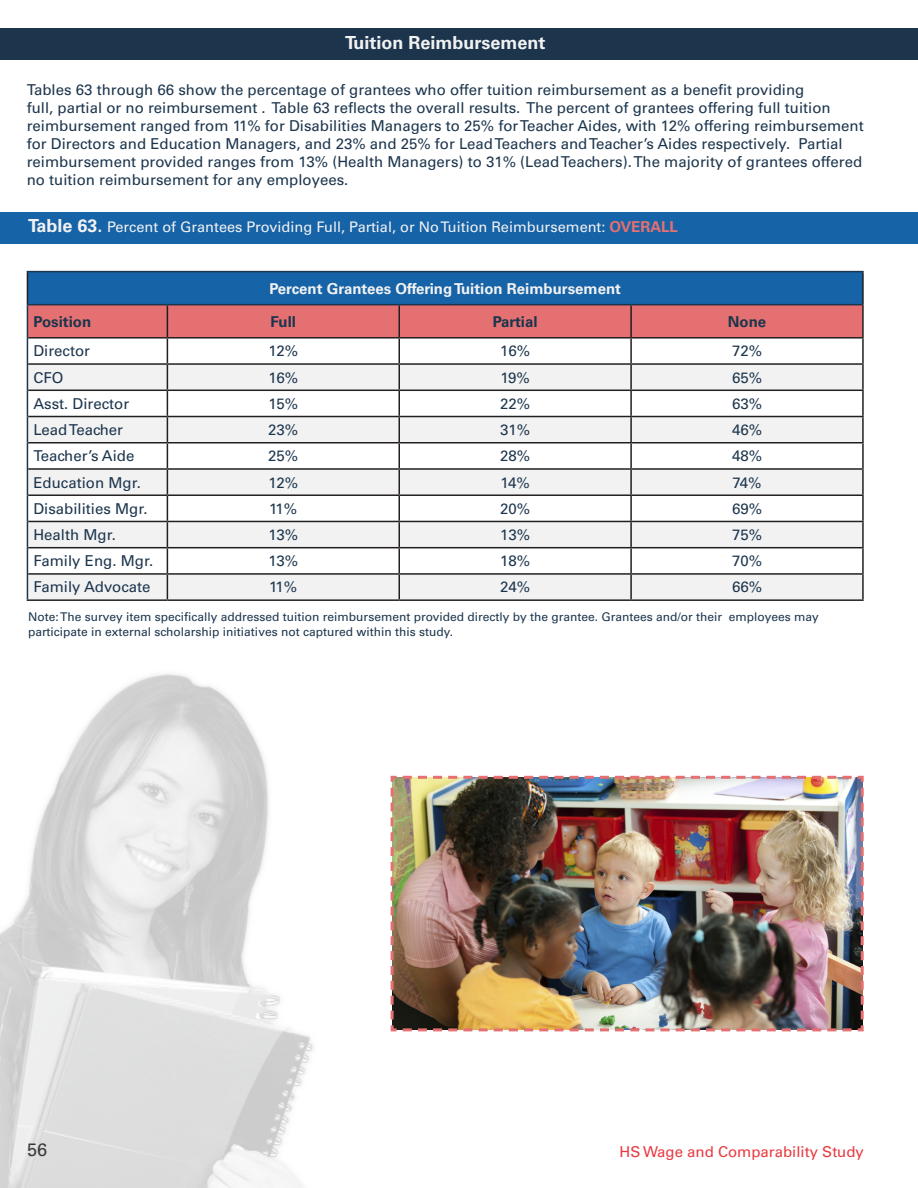
<style>
.page{position:relative;width:918px;height:1188px;background:#fff}
.page>*{position:absolute;margin:0;border:0;box-sizing:border-box;transform-origin:0 0}
.t1{font:700 18px "Univers LT Std";color:#f2f2f2}
.t2{font:18px "Univers LT Std";color:#231f20}
.t3{font:15px/18px "Univers LT Std";color:#1c354d}
.t4{font:700 15px "Univers LT Std";color:#f2f2f2}
.t5{font:15px "Univers LT Std";color:#e93940}
.t6{font:700 15px "Univers LT Std";color:#1c354d}
.t7{font:14.55px "Univers LT Std";color:#f2f2f2}
.t8{font:12px/14.4px "Univers LT Std";color:#1c354d}
.s1{font-weight:700;font-size:18px}
.s2{font-weight:700;font-size:15px;color:#e47071}
</style>
<div class="page">
<div style="left:0;top:212px;width:918px;height:32px;background:#1663a7"></div>
<div style="left:0;top:28px;width:918px;height:32px;background:#1c354d"></div>
<div style="left:27px;top:272px;width:836px;height:33px;background:#1663a7"></div>
<hr style="left:862px;top:272px;width:2px;height:33px;background:#231f20">
<hr style="left:862px;top:305px;width:2px;height:32px;background:#231f20">
<hr style="left:631px;top:337px;width:233px;height:2px;background:#231f20">
<hr style="left:862px;top:339px;width:2px;height:24px;background:#231f20">
<hr style="left:631px;top:363px;width:233px;height:2px;background:#231f20">
<hr style="left:862px;top:365px;width:2px;height:25px;background:#231f20">
<hr style="left:631px;top:390px;width:233px;height:1px;background:#231f20">
<hr style="left:862px;top:391px;width:2px;height:25px;background:#231f20">
<hr style="left:631px;top:416px;width:233px;height:1px;background:#231f20">
<hr style="left:862px;top:417px;width:2px;height:25px;background:#231f20">
<hr style="left:631px;top:442px;width:233px;height:2px;background:#231f20">
<hr style="left:862px;top:444px;width:2px;height:24px;background:#231f20">
<hr style="left:631px;top:468px;width:233px;height:2px;background:#231f20">
<hr style="left:862px;top:470px;width:2px;height:24px;background:#231f20">
<hr style="left:631px;top:494px;width:233px;height:2px;background:#231f20">
<hr style="left:862px;top:496px;width:2px;height:25px;background:#231f20">
<hr style="left:631px;top:521px;width:233px;height:1px;background:#231f20">
<hr style="left:862px;top:522px;width:2px;height:25px;background:#231f20">
<hr style="left:631px;top:547px;width:233px;height:1px;background:#231f20">
<hr style="left:862px;top:548px;width:2px;height:25px;background:#231f20">
<hr style="left:631px;top:573px;width:233px;height:2px;background:#231f20">
<hr style="left:862px;top:575px;width:2px;height:24px;background:#231f20">
<hr style="left:27px;top:599px;width:140px;height:2px;background:#231f20">
<hr style="left:167px;top:599px;width:232px;height:2px;background:#231f20">
<hr style="left:399px;top:599px;width:232px;height:2px;background:#231f20">
<hr style="left:631px;top:599px;width:233px;height:2px;background:#231f20">
<svg style="left:27px;top:305px;width:836px;height:294px"></svg>
<hr style="left:27px;top:272px;width:1px;height:32px;background:#231f20">
<hr style="left:27px;top:271px;width:140px;height:1px;background:#1c354d">
<hr style="left:167px;top:271px;width:232px;height:1px;background:#1c354d">
<hr style="left:399px;top:271px;width:232px;height:1px;background:#1c354d">
<hr style="left:631px;top:271px;width:233px;height:1px;background:#1c354d">
<hr style="left:27px;top:304px;width:140px;height:1px;background:#1c354d">
<hr style="left:167px;top:304px;width:232px;height:1px;background:#1c354d">
<hr style="left:399px;top:304px;width:232px;height:1px;background:#1c354d">
<hr style="left:631px;top:304px;width:231px;height:1px;background:#1c354d">
<img style="left:0;top:674px;width:313px;height:514px">
<img style="left:390px;top:775px;width:474px;height:257px">
<p class="t1" style="left:345px;top:32px;width:202px">Tuition Reimbursement</p>
<p class="t3" style="left:27px;top:81px;width:839px">Tables 63 through 66 show the percentage of grantees who offer tuition reimbursement as a benefit providing<br>full, partial or no reimbursement . Table 63 reflects the overall results. The percent of grantees offering full tuition reimbursement ranged from 11% for Disabilities Managers to 25% forTeacher Aides, with 12% offering reimbursement for Directors and Education Managers, and 23% and 25% for LeadTeachers andTeacher’s Aides respectively. Partial reimbursement provided ranges from 13% (Health Managers) to 31% (LeadTeachers).The majority of grantees offered no tuition reimbursement for any employees.</p>
<p class="t7" style="left:28px;top:218px;width:651px"><span class="s1">Table 63.</span> Percent of Grantees Providing Full, Partial, or NoTuition Reimbursement: <span class="s2">OVERALL</span></p>
<p class="t4" style="left:269px;top:280px;width:353px">Percent Grantees Offering Tuition Reimbursement</p>
<p class="t6" style="left:33px;top:313px;width:59px">Position</p>
<p class="t6" style="left:271px;top:313px;width:27px">Full</p>
<p class="t6" style="left:493px;top:313px;width:46px">Partial</p>
<p class="t6" style="left:728px;top:313px;width:40px">None</p>
<p class="t3" style="left:33px;top:342px;width:58px">Director</p>
<p class="t3" style="left:268px;top:342px;width:31px">12%</p>
<p class="t3" style="left:500px;top:342px;width:31px">16%</p>
<p class="t3" style="left:732px;top:342px;width:32px">72%</p>
<p class="t3" style="left:33px;top:368px;width:32px">CFO</p>
<p class="t3" style="left:268px;top:368px;width:31px">16%</p>
<p class="t3" style="left:501px;top:368px;width:31px">19%</p>
<p class="t3" style="left:732px;top:368px;width:32px">65%</p>
<p class="t3" style="left:33px;top:395px;width:97px">Asst. Director</p>
<p class="t3" style="left:268px;top:395px;width:31px">15%</p>
<p class="t3" style="left:500px;top:395px;width:32px">22%</p>
<p class="t3" style="left:732px;top:395px;width:32px">63%</p>
<p class="t3" style="left:33px;top:421px;width:91px">Lead Teacher</p>
<p class="t3" style="left:268px;top:421px;width:32px">23%</p>
<p class="t3" style="left:500px;top:421px;width:32px">31%</p>
<p class="t3" style="left:732px;top:421px;width:32px">46%</p>
<p class="t3" style="left:33px;top:447px;width:102px">Teacher’s Aide</p>
<p class="t3" style="left:268px;top:447px;width:32px">25%</p>
<p class="t3" style="left:500px;top:447px;width:32px">28%</p>
<p class="t3" style="left:732px;top:447px;width:32px">48%</p>
<p class="t3" style="left:33px;top:473px;width:109px">Education Mgr.</p>
<p class="t3" style="left:268px;top:473px;width:31px">12%</p>
<p class="t3" style="left:500px;top:473px;width:31px">14%</p>
<p class="t3" style="left:732px;top:473px;width:31px">74%</p>
<p class="t3" style="left:33px;top:500px;width:116px">Disabilities Mgr.</p>
<p class="t3" style="left:269px;top:500px;width:29px">11%</p>
<p class="t3" style="left:500px;top:500px;width:32px">20%</p>
<p class="t3" style="left:732px;top:500px;width:32px">69%</p>
<p class="t3" style="left:33px;top:526px;width:84px">Health Mgr.</p>
<p class="t3" style="left:268px;top:526px;width:31px">13%</p>
<p class="t3" style="left:500px;top:526px;width:31px">13%</p>
<p class="t3" style="left:732px;top:526px;width:32px">75%</p>
<p class="t3" style="left:33px;top:552px;width:121px">Family Eng. Mgr.</p>
<p class="t3" style="left:268px;top:552px;width:31px">13%</p>
<p class="t3" style="left:500px;top:552px;width:31px">18%</p>
<p class="t3" style="left:732px;top:552px;width:32px">70%</p>
<p class="t3" style="left:33px;top:578px;width:119px">Family Advocate</p>
<p class="t3" style="left:269px;top:578px;width:29px">11%</p>
<p class="t3" style="left:500px;top:578px;width:32px">24%</p>
<p class="t3" style="left:732px;top:578px;width:32px">66%</p>
<p class="t8" style="left:28px;top:610px;width:792px">Note:The survey item specifically addressed tuition reimbursement provided directly by the grantee. Grantees and/or their employees may participate in external scholarship initiatives not captured within this study.</p>
<p class="t2" style="left:27px;top:1139px;width:22px">56</p>
<p class="t5" style="left:620px;top:1143px;width:246px">HS Wage and Comparability Study</p>
</div>
